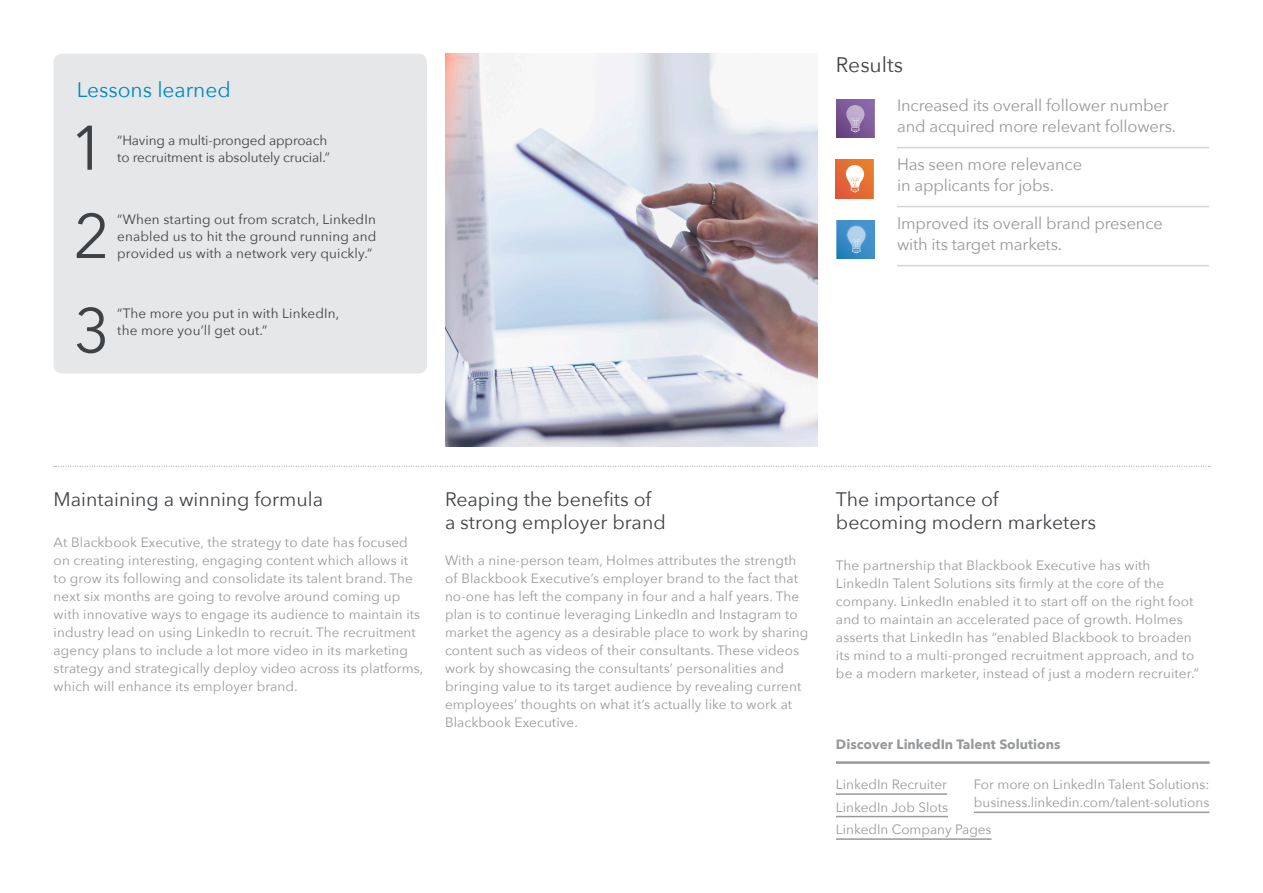
<style>
.page{position:relative;width:1263px;height:893px;background:#fff}
.page>*{position:absolute;margin:0;border:0;box-sizing:border-box;transform-origin:0 0}
.Lessons{font:62.25px "Avenir Next";color:#3f4245}
.t1{font:21px "Avenir Next";color:#0089c0}
.t2{font:21px "Avenir Next";color:#3f4245}
.Body_Copy{font:19.5px/23.4px "Avenir Next";color:#3f4245}
.Lined_points{font:16.5px/21px "Avenir Next";letter-spacing:-.01em;color:#97999b}
.Body_Copy-2{font:13.5px/18px "Avenir Next";letter-spacing:.01em;color:#97999b}
.Lessons-2{font:13.5px/17.2px "Avenir Next";letter-spacing:.01em;color:#3f4245;text-align:justify}
.Lessons-3{font:13.5px/17.2px "Avenir Next";letter-spacing:-.01em;color:#3f4245}
.t3{font:700 13.5px "Avenir Next";color:#97999b}
</style>
<div class="page">
<img style="left:445px;top:54px;width:373px;height:392px">
<hr style="left:897px;top:147px;width:312px;height:1px;background:#d3d5d7">
<hr style="left:897px;top:206px;width:312px;height:1px;background:#d3d5d7">
<hr style="left:897px;top:265px;width:312px;height:1px;background:#d3d5d7">
<img style="left:836px;top:99px;width:38px;height:38px">
<img style="left:836px;top:160px;width:38px;height:38px">
<img style="left:836px;top:220px;width:38px;height:38px">
<div style="left:54px;top:54px;width:373px;height:320px;background:#e5e7e8;border-radius:9px"></div>
<svg style="left:54px;top:466px;width:1155px;height:1px"></svg>
<hr style="left:836px;top:761px;width:373px;height:3px;background:#97999b">
<hr style="left:836px;top:793px;width:111px;height:2px;background:#97999b">
<hr style="left:836px;top:816px;width:112px;height:1px;background:#97999b">
<hr style="left:836px;top:838px;width:155px;height:2px;background:#97999b">
<hr style="left:974px;top:812px;width:235px;height:1px;background:#97999b">
<p class="t1" style="left:77px;top:72px;width:156px">Lessons learned</p>
<p class="Lessons" style="left:70px;top:96px;width:38px">1</p>
<p class="Lessons-3" style="left:117px;top:131px;width:214px">“Having a multi-pronged approach to recruitment is absolutely crucial.”</p>
<p class="Lessons" style="left:74px;top:184px;width:38px">2</p>
<p class="Lessons-2" style="left:117px;top:210px;width:261px">“When starting out from scratch, LinkedIn enabled us to hit the ground running and provided us with a network very quickly.”</p>
<p class="Lessons" style="left:74px;top:278px;width:38px">3</p>
<p class="Lessons-2" style="left:117px;top:304px;width:223px">“The more you put in with LinkedIn, the more you’ll get out.”</p>
<p class="t2" style="left:836px;top:47px;width:69px">Results</p>
<p class="Lined_points" style="left:897px;top:94px;width:281px">Increased its overall follower number and acquired more relevant followers.</p>
<p class="Lined_points" style="left:897px;top:153px;width:187px">Has seen more relevance in applicants for jobs.</p>
<p class="Lined_points" style="left:897px;top:212px;width:267px">Improved its overall brand presence with its target markets.</p>
<p class="Body_Copy" style="left:54px;top:486px;width:271px">Maintaining a winning formula</p>
<p class="Body_Copy-2" style="left:54px;top:533px;width:371px">At Blackbook Executive, the strategy to date has focused on creating interesting, engaging content which allows it to grow its following and consolidate its talent brand. The next six months are going to revolve around coming up with innovative ways to engage its audience to maintain its industry lead on using LinkedIn to recruit. The recruitment agency plans to include a lot more video in its marketing strategy and strategically deploy video across its platforms, which will enhance its employer brand.</p>
<p class="Body_Copy" style="left:445px;top:486px;width:222px">Reaping the benefits of a strong employer brand</p>
<p class="Body_Copy-2" style="left:445px;top:551px;width:365px">With a nine-person team, Holmes attributes the strength of Blackbook Executive’s employer brand to the fact that no-one has left the company in four and a half years. The plan is to continue leveraging LinkedIn and Instagram to market the agency as a desirable place to work by sharing content such as videos of their consultants. These videos work by showcasing the consultants’ personalities and bringing value to its target audience by revealing current employees’ thoughts on what it’s actually like to work at Blackbook Executive.</p>
<p class="Body_Copy" style="left:836px;top:486px;width:262px">The importance of<br>becoming modern marketers</p>
<p class="Body_Copy-2" style="left:836px;top:556px;width:365px">The partnership that Blackbook Executive has with LinkedIn Talent Solutions sits firmly at the core of the company. LinkedIn enabled it to start off on the right foot and to maintain an accelerated pace of growth. Holmes asserts that LinkedIn has “enabled Blackbook to broaden its mind to a multi-pronged recruitment approach, and to be a modern marketer, instead of just a modern recruiter.”</p>
<p class="t3" style="left:836px;top:732px;width:226px">Discover LinkedIn Talent Solutions</p>
<p class="Body_Copy-2" style="left:836px;top:775px;width:113px">LinkedIn Recruiter</p>
<p class="Body_Copy-2" style="left:836px;top:797px;width:114px">LinkedIn Job Slots</p>
<p class="Body_Copy-2" style="left:836px;top:820px;width:157px">LinkedIn Company Pages</p>
<p class="Body_Copy-2" style="left:974px;top:775px;width:237px">For more on LinkedIn Talent Solutions: business.linkedin.com/talent-solutions</p>
</div>
